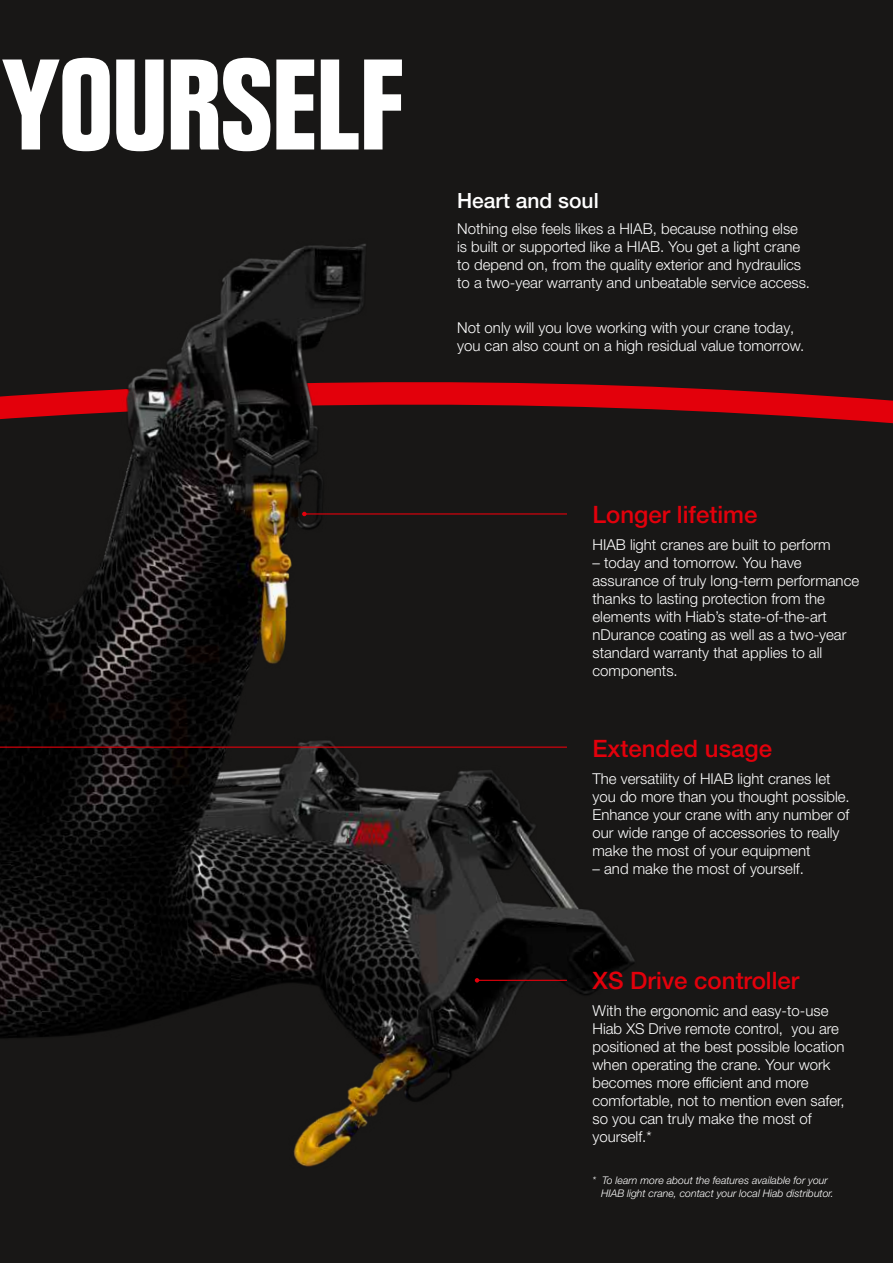
<style>
.page{position:relative;width:893px;height:1263px;background:#fff}
.page>*{position:absolute;margin:0;border:0;box-sizing:border-box;transform-origin:0 0}
.t1{font:700 condensed 126px "Folio Std";letter-spacing:-.015em;color:#fff}
.t2{font:500 24px "Helvetica Neue LT Pro";color:#e3000b}
.t3{font:500 21px "Helvetica Neue LT Pro";color:#fff}
.t4{font:300 15px/18px "Helvetica Neue LT Pro";color:#fff}
.t5{font:italic 300 10.5px/12.6px "Helvetica Neue LT Pro";color:#fff}
</style>
<div class="page">
<div style="left:0;top:546px;width:893px;height:717px;background:#181716"></div>
<img style="left:0;top:546px;width:695px;height:669px">
<div style="left:0;top:0;width:893px;height:546px;background:#181716"></div>
<svg style="left:381px;top:364px;width:512px;height:152px;background:#361314"></svg>
<img style="left:0;top:236px;width:381px;height:395px">
<hr style="left:477px;top:980px;width:90px;height:1px;background:#e3000b">
<svg style="left:475px;top:978px;width:4px;height:4px"></svg>
<hr style="left:0;top:746px;width:567px;height:2px;background:#e3000b">
<hr style="left:304px;top:513px;width:263px;height:1px;background:#e3000b">
<svg style="left:302px;top:512px;width:5px;height:4px"></svg>
<h1 class="t1" style="left:2px;top:35px;width:405px">YOURSELF</h1>
<h3 class="t3" style="left:457px;top:188px;width:143px">Heart and soul</h3>
<p class="t4" style="left:457px;top:220px;width:354px">Nothing else feels likes a HIAB, because nothing else is built or supported like a HIAB. You get a light crane to depend on, from the quality exterior and hydraulics to a two-year warranty and unbeatable service access.</p>
<p class="t4" style="left:457px;top:318px;width:349px">Not only will you love working with your crane today, you can also count on a high residual value tomorrow.</p>
<h2 class="t2" style="left:592px;top:500px;width:166px">Longer lifetime</h2>
<p class="t4" style="left:592px;top:535px;width:240px">HIAB light cranes are built to perform</p>
<p class="t4" style="left:592px;top:553px;width:268px">– today and tomorrow. You have assurance of truly long-term performance thanks to lasting protection from the elements with Hiab’s state-of-the-art nDurance coating as well as a two-year standard warranty that applies to all components.</p>
<h2 class="t2" style="left:592px;top:734px;width:181px">Extended usage</h2>
<p class="t4" style="left:592px;top:769px;width:259px">The versatility of HIAB light cranes let you do more than you thought possible.<br>Enhance your crane with any number of our wide range of accessories to really make the most of your equipment</p>
<p class="t4" style="left:592px;top:859px;width:213px">– and make the most of yourself.</p>
<h2 class="t2" style="left:592px;top:966px;width:208px">XS Drive controller</h2>
<p class="t4" style="left:592px;top:1001px;width:254px">With the ergonomic and easy-to-use<br>Hiab XS Drive remote control, you are positioned at the best possible location when operating the crane. Your work becomes more efficient and more comfortable, not to mention even safer, so you can truly make the most of yourself.*</p>
<p class="t5" style="left:601px;top:1174px;width:234px;text-indent:-9px">* To learn more about the features available for your<br>HIAB light crane, contact your local Hiab distributor.</p>
</div>
